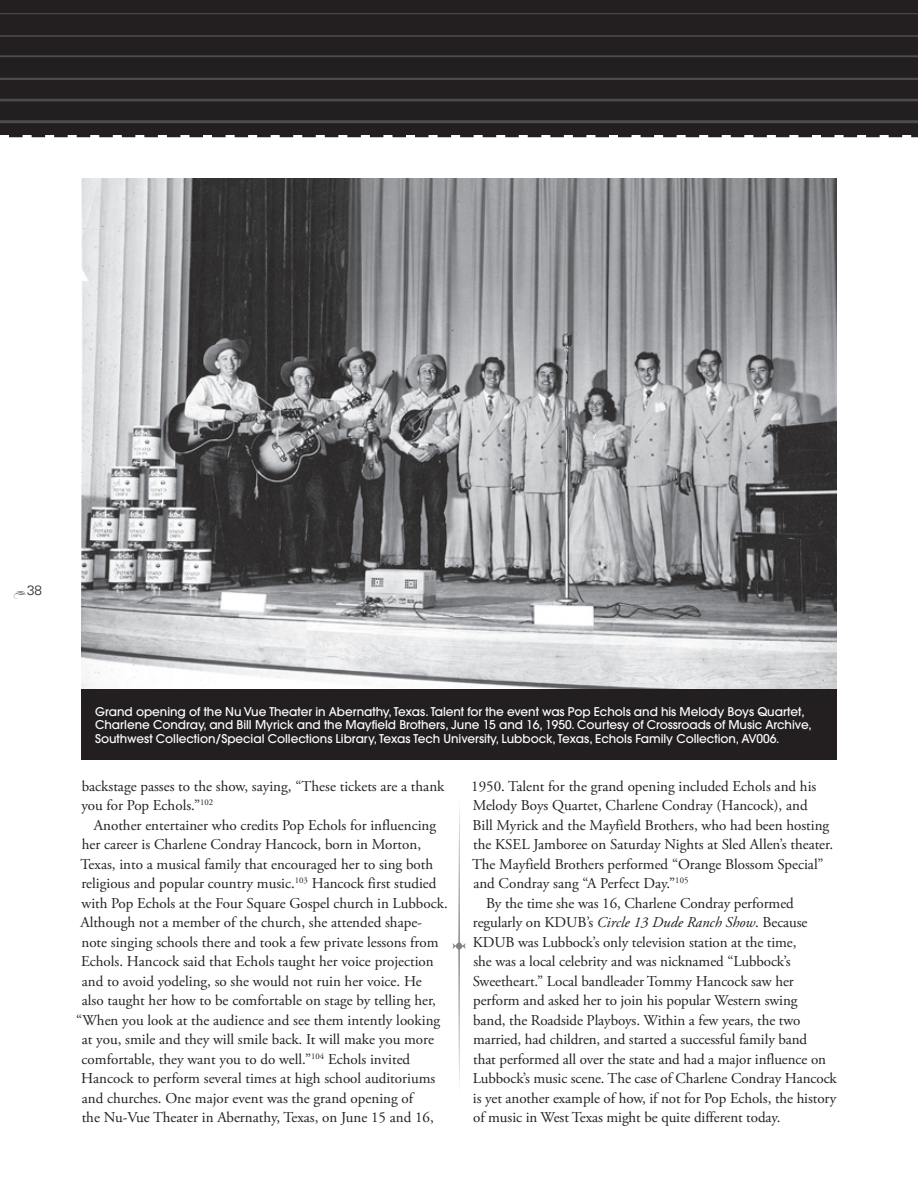
<style>
.page{position:relative;width:918px;height:1188px;background:#fff}
.page>*{position:absolute;margin:0;border:0;box-sizing:border-box;transform-origin:0 0}
.t1{font:15px/19.5px "Adobe Garamond Pro";color:#231f20}
.t2{font:300 13.5px "Univers LT Std";color:#231f20}
.t3{font:500 12px/13.5px "Avant Garde";letter-spacing:-.005em;color:#fff}
.s1{font-style:italic}
</style>
<div class="page">
<svg style="left:453px;top:807px;width:13px;height:278px"></svg>
<div style="left:0;top:0;width:918px;height:135px;background:#231f20"></div>
<svg style="left:9px;top:135px;width:909px;height:2px"></svg>
<hr style="left:0;top:13px;width:918px;height:1px;background:#4b4c4d">
<hr style="left:0;top:35px;width:918px;height:2px;background:#4b4c4d">
<hr style="left:0;top:55px;width:918px;height:2px;background:#4b4c4d">
<hr style="left:0;top:78px;width:918px;height:2px;background:#4b4c4d">
<hr style="left:0;top:99px;width:918px;height:2px;background:#4b4c4d">
<hr style="left:0;top:120px;width:918px;height:3px;background:#4b4c4d">
<svg style="left:14px;top:591px;width:12px;height:8px"></svg>
<img style="left:81px;top:178px;width:756px;height:511px">
<div style="left:81px;top:689px;width:756px;height:71px;background:#231f20"></div>
<p class="t2" style="left:27px;top:582px;width:17px">38</p>
<p class="t3" style="left:95px;top:705px;width:718px">Grand opening of the Nu Vue Theater in Abernathy, Texas. Talent for the event was Pop Echols and his Melody Boys Quartet,<br>Charlene Condray, and Bill Myrick and the Mayfield Brothers, June 15 and 16, 1950. Courtesy of Crossroads of Music Archive,<br>Southwest Collection/Special Collections Library, Texas Tech University, Lubbock, Texas, Echols Family Collection, AV006.</p>
<p class="t1" style="left:82px;top:777px;width:364px">backstage passes to the show, saying, “These tickets are a thank</p>
<p class="t1" style="left:81px;top:796px;width:133px">you for Pop Echols.”<sup>102</sup></p>
<p class="t1" style="left:94px;top:816px;width:344px">Another entertainer who credits Pop Echols for influencing</p>
<p class="t1" style="left:82px;top:835px;width:341px">her career is Charlene Condray Hancock, born in Morton,</p>
<p class="t1" style="left:81px;top:855px;width:354px">Texas, into a musical family that encouraged her to sing both</p>
<p class="t1" style="left:81px;top:874px;width:357px">religious and popular country music.<sup>103</sup> Hancock first studied</p>
<p class="t1" style="left:81px;top:894px;width:368px">with Pop Echols at the Four Square Gospel church in Lubbock.</p>
<p class="t1" style="left:80px;top:913px;width:343px">Although not a member of the church, she attended shape-</p>
<p class="t1" style="left:81px;top:933px;width:359px">note singing schools there and took a few private lessons from</p>
<p class="t1" style="left:81px;top:952px;width:354px">Echols. Hancock said that Echols taught her voice projection</p>
<p class="t1" style="left:82px;top:972px;width:341px">and to avoid yodeling, so she would not ruin her voice. He</p>
<p class="t1" style="left:76px;top:991px;width:365px;text-align:center">also taught her how to be comfortable on stage by telling her, “When you look at the audience and see them intently looking at you, smile and they will smile back. It will make you more</p>
<p class="t1" style="left:82px;top:1050px;width:330px">comfortable, they want you to do well.”<sup>104</sup> Echols invited</p>
<p class="t1" style="left:81px;top:1069px;width:356px">Hancock to perform several times at high school auditoriums</p>
<p class="t1" style="left:82px;top:1089px;width:333px">and churches. One major event was the grand opening of</p>
<p class="t1" style="left:82px;top:1108px;width:354px">the Nu-Vue Theater in Abernathy, Texas, on June 15 and 16,</p>
<p class="t1" style="left:471px;top:777px;width:363px">1950. Talent for the grand opening included Echols and his Melody Boys Quartet, Charlene Condray (Hancock), and<br>Bill Myrick and the Mayfield Brothers, who had been hosting the KSEL Jamboree on Saturday Nights at Sled Allen’s theater.<br>The Mayfield Brothers performed “Orange Blossom Special” and Condray sang “A Perfect Day.”<sup>105</sup></p>
<p class="t1" style="left:473px;top:894px;width:366px;text-indent:13px">By the time she was 16, Charlene Condray performed regularly on KDUB’s <span class="s1">Circle 13 Dude Ranch Show</span>. Because KDUB was Lubbock’s only television station at the time,<br>she was a local celebrity and was nicknamed “Lubbock’s Sweetheart.” Local bandleader Tommy Hancock saw her perform and asked her to join his popular Western swing<br>band, the Roadside Playboys. Within a few years, the two married, had children, and started a successful family band<br>that performed all over the state and had a major influence on Lubbock’s music scene. The case of Charlene Condray Hancock is yet another example of how, if not for Pop Echols, the history of music in West Texas might be quite different today.</p>
</div>
